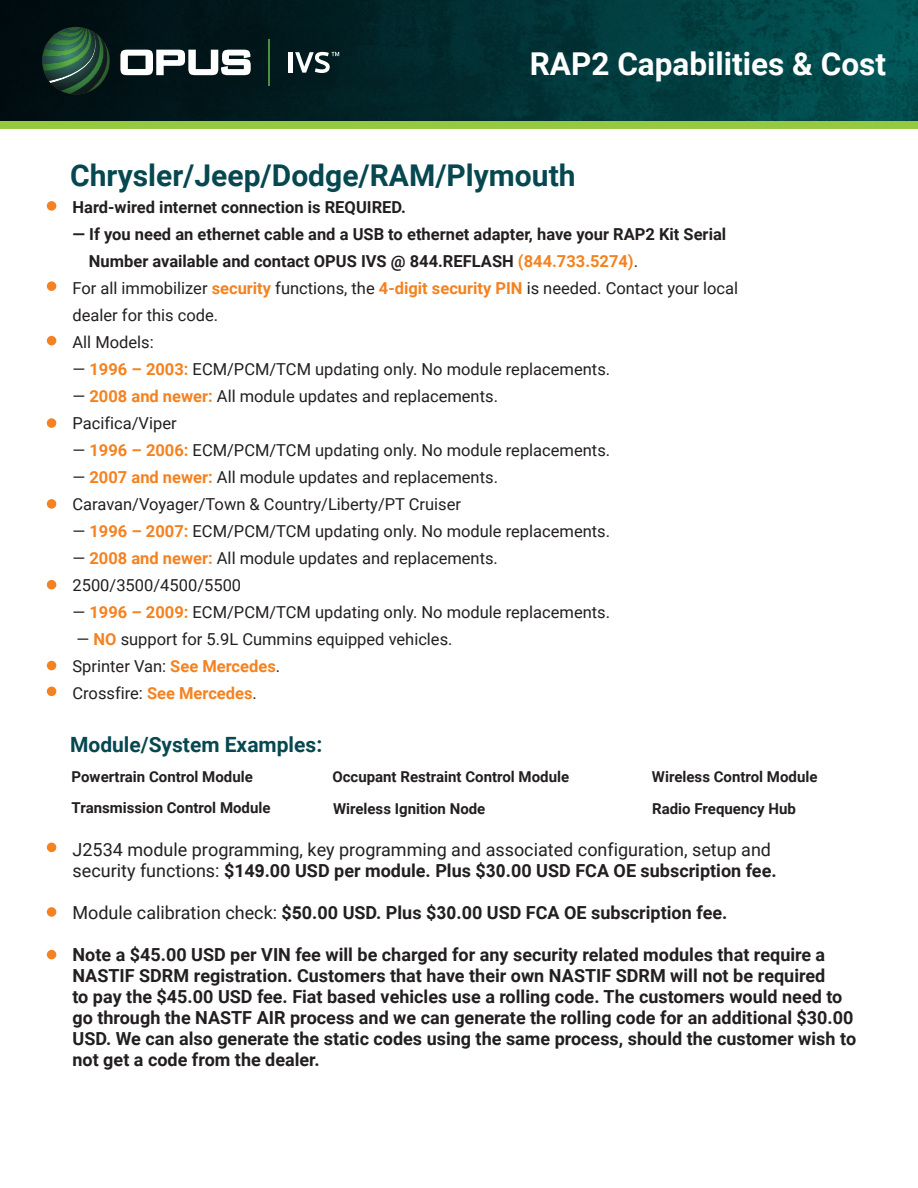
<style>
.page{position:relative;width:918px;height:1188px;background:#fff}
.page>*{position:absolute;margin:0;border:0;box-sizing:border-box;transform-origin:0 0}
.t1{font:700 31.5px "Roboto";color:#fff}
.t2{font:700 30px "Roboto";color:#064750}
.t3{font:700 21px "Roboto";color:#064750}
.t4{font:700 18px/21px "Roboto";color:#231f20}
.t5{font:18px/21px "Roboto";color:#231f20}
.t6{font:16.5px/27px "Roboto";color:#231f20}
.t7{font:700 16.5px "Roboto";color:#231f20}
.t8{font:700 15px "Roboto";color:#231f20}
.s1{color:#f58220}
.s2{font-weight:400}
.s3{font-weight:700;color:#f58220}
.s4{font-weight:700}
.s5{font-family:"Arial";font-weight:700}
.s6{font-family:"Arial"}
</style>
<div class="page">
<svg style="left:0;top:0;width:918px;height:121px;background:#012f32"></svg>
<div style="left:0;top:121px;width:918px;height:8px;background:#95c940"></div>
<div style="left:47px;top:201px;width:9px;height:10px;background:#f58220;border-radius:50%"></div>
<div style="left:47px;top:281px;width:9px;height:10px;background:#f58220;border-radius:50%"></div>
<div style="left:47px;top:336px;width:9px;height:9px;background:#f58220;border-radius:50%"></div>
<div style="left:47px;top:418px;width:9px;height:10px;background:#f58220;border-radius:50%"></div>
<div style="left:47px;top:499px;width:9px;height:10px;background:#f58220;border-radius:50%"></div>
<div style="left:47px;top:580px;width:9px;height:9px;background:#f58220;border-radius:50%"></div>
<div style="left:47px;top:661px;width:9px;height:9px;background:#f58220;border-radius:50%"></div>
<div style="left:47px;top:687px;width:9px;height:9px;background:#f58220;border-radius:50%"></div>
<div style="left:47px;top:843px;width:9px;height:9px;background:#f58220;border-radius:50%"></div>
<div style="left:47px;top:907px;width:9px;height:10px;background:#f58220;border-radius:50%"></div>
<div style="left:47px;top:950px;width:9px;height:9px;background:#f58220;border-radius:50%"></div>
<svg style="left:120px;top:50px;width:131px;height:25px"></svg>
<svg style="left:42px;top:27px;width:72px;height:68px;background:#224633"></svg>
<hr style="left:269px;top:39px;width:1px;height:46px;background:#479142">
<hr style="left:288px;top:52px;width:4px;height:21px;background:#fff">
<svg style="left:295px;top:52px;width:44px;height:21px"></svg>
<h1 class="t1" style="left:530px;top:42px;width:358px">RAP2 Capabilities &amp; Cost</h1>
<h2 class="t2" style="left:70px;top:154px;width:507px">Chrysler/Jeep/Dodge/RAM/Plymouth</h2>
<p class="t7" style="left:73px;top:196px;width:335px">Hard-wired internet connection is REQUIRED.</p>
<p class="t7" style="left:73px;top:223px;width:655px">— If you need an ethernet cable and a USB to ethernet adapter, have your RAP2 Kit Serial</p>
<p class="t7" style="left:89px;top:250px;width:551px">Number available and contact OPUS IVS @ 844.REFLASH <span class="s1">(844.733.5274)</span><span class="s2">.</span></p>
<p class="t6" style="left:73px;top:274px;width:667px">For all immobilizer <span class="s3">security</span> functions, the <span class="s3">4-digit security PIN</span> is needed. Contact your local</p>
<p class="t6" style="left:73px;top:301px;width:147px">dealer for this code.</p>
<p class="t6" style="left:73px;top:328px;width:83px">All Models:</p>
<p class="t6" style="left:73px;top:355px;width:539px">— <span class="s3">1996 – 2003:</span> ECM/PCM/TCM updating only. No module replacements.</p>
<p class="t6" style="left:73px;top:382px;width:427px">— <span class="s3">2008 and newer:</span> All module updates and replacements.<br>Pacifica/Viper</p>
<p class="t6" style="left:73px;top:436px;width:539px">— <span class="s3">1996 – 2006:</span> ECM/PCM/TCM updating only. No module replacements.</p>
<p class="t6" style="left:73px;top:463px;width:427px">— <span class="s3">2007 and newer:</span> All module updates and replacements.<br>Caravan/Voyager/Town &amp; Country/Liberty/PT Cruiser</p>
<p class="t6" style="left:73px;top:517px;width:539px">— <span class="s3">1996 – 2007:</span> ECM/PCM/TCM updating only. No module replacements.</p>
<p class="t6" style="left:73px;top:544px;width:427px">— <span class="s3">2008 and newer:</span> All module updates and replacements.<br>2500/3500/4500/5500</p>
<p class="t6" style="left:73px;top:598px;width:539px">— <span class="s3">1996 – 2009:</span> ECM/PCM/TCM updating only. No module replacements.</p>
<p class="t6" style="left:72px;top:625px;width:382px">— <span class="s3">NO</span> support for 5.9L Cummins equipped vehicles.<br>Sprinter Van: <span class="s3">See Mercedes</span>.<br>Crossfire: <span class="s3">See Mercedes</span>.</p>
<p class="t3" style="left:70px;top:730px;width:254px">Module/System Examples:</p>
<p class="t8" style="left:72px;top:766px;width:183px">Powertrain Control Module</p>
<p class="t8" style="left:332px;top:766px;width:238px">Occupant Restraint Control Module</p>
<p class="t8" style="left:652px;top:766px;width:167px">Wireless Control Module</p>
<p class="t8" style="left:72px;top:798px;width:200px">Transmission Control Module</p>
<p class="t8" style="left:333px;top:798px;width:154px">Wireless Ignition Node</p>
<p class="t8" style="left:652px;top:798px;width:145px">Radio Frequency Hub</p>
<p class="t5" style="left:73px;top:838px;width:706px">J2534 module programming, key programming and associated configuration, setup and security functions: <span class="s4">$1</span><span class="s5">49</span><span class="s4">.00 USD per module. Plus $</span><span class="s5">30</span><span class="s4">.00 USD FCA OE subscription fee.</span></p>
<p class="t4" style="left:73px;top:901px;width:656px"><span class="s2">Module calibration check:</span> $<span class="s6">5</span>0.00 USD. Plus $<span class="s6">30</span>.00 USD FCA OE subscription fee.</p>
<p class="t4" style="left:72px;top:943px;width:785px">Note a $45.00 USD per VIN fee will be charged for any security related modules that require a NASTIF SDRM registration. Customers that have their own NASTIF SDRM will not be required<br>to pay the $45.00 USD fee. Fiat based vehicles use a rolling code. The customers would need to go through the NASTF AIR process and we can generate the rolling code for an additional $30.00<br>USD. We can also generate the static codes using the same process, should the customer wish to not get a code from the dealer.</p>
</div>
